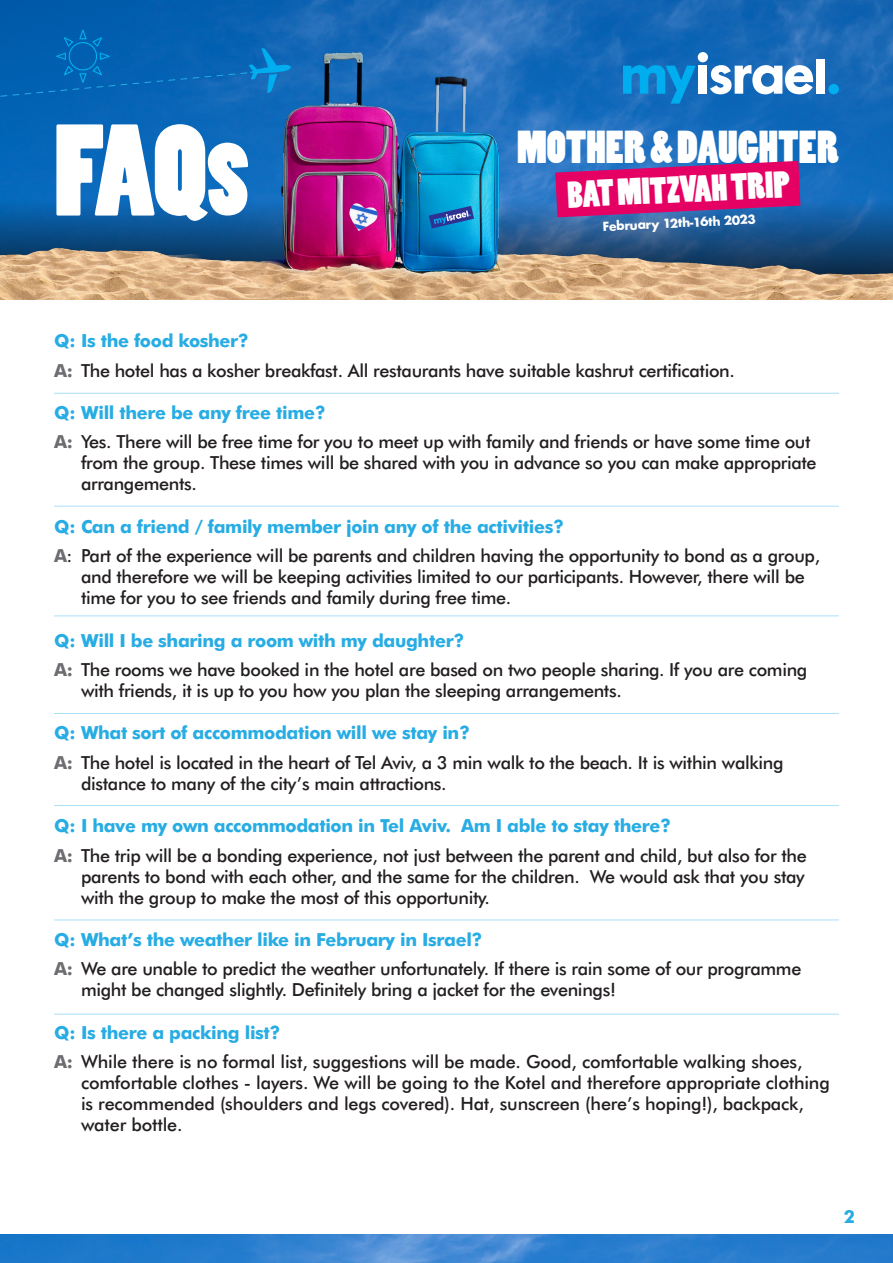
<style>
.page{position:relative;width:893px;height:1263px;background:#fff}
.page>*{position:absolute;margin:0;border:0;box-sizing:border-box;transform-origin:0 0}
.t1{font:121.5px "Poplar Std";color:#fff}
.t2{font:43.05px "Poplar Std";color:#fff}
.t3{font:35.1px "Poplar Std";color:#fff}
.t4{font:500 18px/21px "Futura BT";letter-spacing:-.02em;color:#231f20}
.t5{font:700 18px "Futura BT";letter-spacing:-.02em;color:#27ace3}
.t6{font:700 12.15px "Futura";color:#fff}
.s1{font-weight:700;color:#6c6d70}
</style>
<div class="page">
<img style="left:0;top:0;width:893px;height:200px">
<img style="left:0;top:37px;width:757px;height:262px">
<img style="left:0;top:213px;width:219px;height:86px">
<img style="left:674px;top:213px;width:219px;height:86px">
<img style="left:349px;top:203px;width:30px;height:28px">
<svg style="left:429px;top:206px;width:45px;height:22px"></svg>
<svg style="left:555px;top:161px;width:245px;height:56px;background:#bd1775"></svg>
<div style="left:698px;top:52px;width:10px;height:10px;background:#fff;border-radius:50%"></div>
<div style="left:698px;top:66px;width:9px;height:28px;background:#fff"></div>
<svg style="left:710px;top:65px;width:103px;height:29px"></svg>
<div style="left:816px;top:59px;width:9px;height:35px;background:#fff"></div>
<svg style="left:623px;top:65px;width:73px;height:39px;background:#0c8ad3"></svg>
<div style="left:828px;top:84px;width:11px;height:10px;background:#00aeef;border-radius:50%"></div>
<svg style="left:0;top:29px;width:293px;height:98px;background:#0765b5"></svg>
<hr style="left:54px;top:393px;width:785px;height:1px;background:#aae0f9">
<hr style="left:54px;top:506px;width:785px;height:1px;background:#aae0f9">
<hr style="left:54px;top:615px;width:785px;height:1px;background:#aae0f9">
<hr style="left:54px;top:713px;width:785px;height:1px;background:#aae0f9">
<hr style="left:54px;top:805px;width:785px;height:1px;background:#aae0f9">
<hr style="left:54px;top:919px;width:785px;height:1px;background:#aae0f9">
<hr style="left:54px;top:1014px;width:785px;height:1px;background:#aae0f9">
<img style="left:0;top:1235px;width:893px;height:28px">
<p class="t1" style="left:54px;top:104px;width:197px">FAQs</p>
<p class="t2" style="left:517px;top:123px;width:323px">MOTHER &amp; DAUGHTER</p>
<p class="t3" style="left:566px;top:176px;width:224px;rotate:-3deg">BAT MITZVAH TRIP</p>
<p class="t6" style="left:602px;top:218px;width:155px;rotate:-3deg">February 12th-16th 2023</p>
<p class="t5" style="left:54px;top:330px;width:196px">Q: Is the food kosher?</p>
<p class="t4" style="left:54px;top:360px;width:682px"><span class="s1">A:</span> The hotel has a kosher breakfast. All restaurants have suitable kashrut certification.</p>
<p class="t5" style="left:54px;top:402px;width:273px">Q: Will there be any free time?</p>
<p class="t4" style="left:81px;top:431px;width:737px;text-indent:-27px"><span class="s1">A:</span> Yes. There will be free time for you to meet up with family and friends or have some time out from the group. These times will be shared with you in advance so you can make appropriate arrangements.</p>
<p class="t5" style="left:54px;top:515px;width:511px">Q: Can a friend / family member join any of the activities?</p>
<p class="t4" style="left:81px;top:545px;width:741px;text-indent:-27px"><span class="s1">A</span>: Part of the experience will be parents and children having the opportunity to bond as a group, and therefore we will be keeping activities limited to our participants. However, there will be time for you to see friends and family during free time.</p>
<p class="t5" style="left:54px;top:629px;width:412px">Q: Will I be sharing a room with my daughter?</p>
<p class="t4" style="left:81px;top:659px;width:728px;text-indent:-27px"><span class="s1">A:</span> The rooms we have booked in the hotel are based on two people sharing. If you are coming with friends, it is up to you how you plan the sleeping arrangements.</p>
<p class="t5" style="left:54px;top:722px;width:417px">Q: What sort of accommodation will we stay in?</p>
<p class="t4" style="left:81px;top:752px;width:704px;text-indent:-27px"><span class="s1">A:</span> The hotel is located in the heart of Tel Aviv, a 3 min walk to the beach. It is within walking distance to many of the city’s main attractions.</p>
<p class="t5" style="left:54px;top:815px;width:619px">Q: I have my own accommodation in Tel Aviv. Am I able to stay there?</p>
<p class="t4" style="left:81px;top:844px;width:727px;text-align:justify;text-indent:-27px"><span class="s1">A:</span> The trip will be a bonding experience, not just between the parent and child, but also for the parents to bond with each other, and the same for the children. We would ask that you stay with the group to make the most of this opportunity.</p>
<p class="t5" style="left:54px;top:928px;width:430px">Q: What’s the weather like in February in Israel?</p>
<p class="t4" style="left:81px;top:958px;width:722px;text-indent:-27px"><span class="s1">A:</span> We are unable to predict the weather unfortunately. If there is rain some of our programme might be changed slightly. Definitely bring a jacket for the evenings!</p>
<p class="t5" style="left:54px;top:1021px;width:228px">Q: Is there a packing list?</p>
<p class="t4" style="left:81px;top:1051px;width:750px;text-indent:-27px"><span class="s1">A:</span> While there is no formal list, suggestions will be made. Good, comfortable walking shoes, comfortable clothes - layers. We will be going to the Kotel and therefore appropriate clothing is recommended (shoulders and legs covered). Hat, sunscreen (here’s hoping!), backpack, water bottle.</p>
<p class="t5" style="left:844px;top:1206px;width:13px">2</p>
</div>
